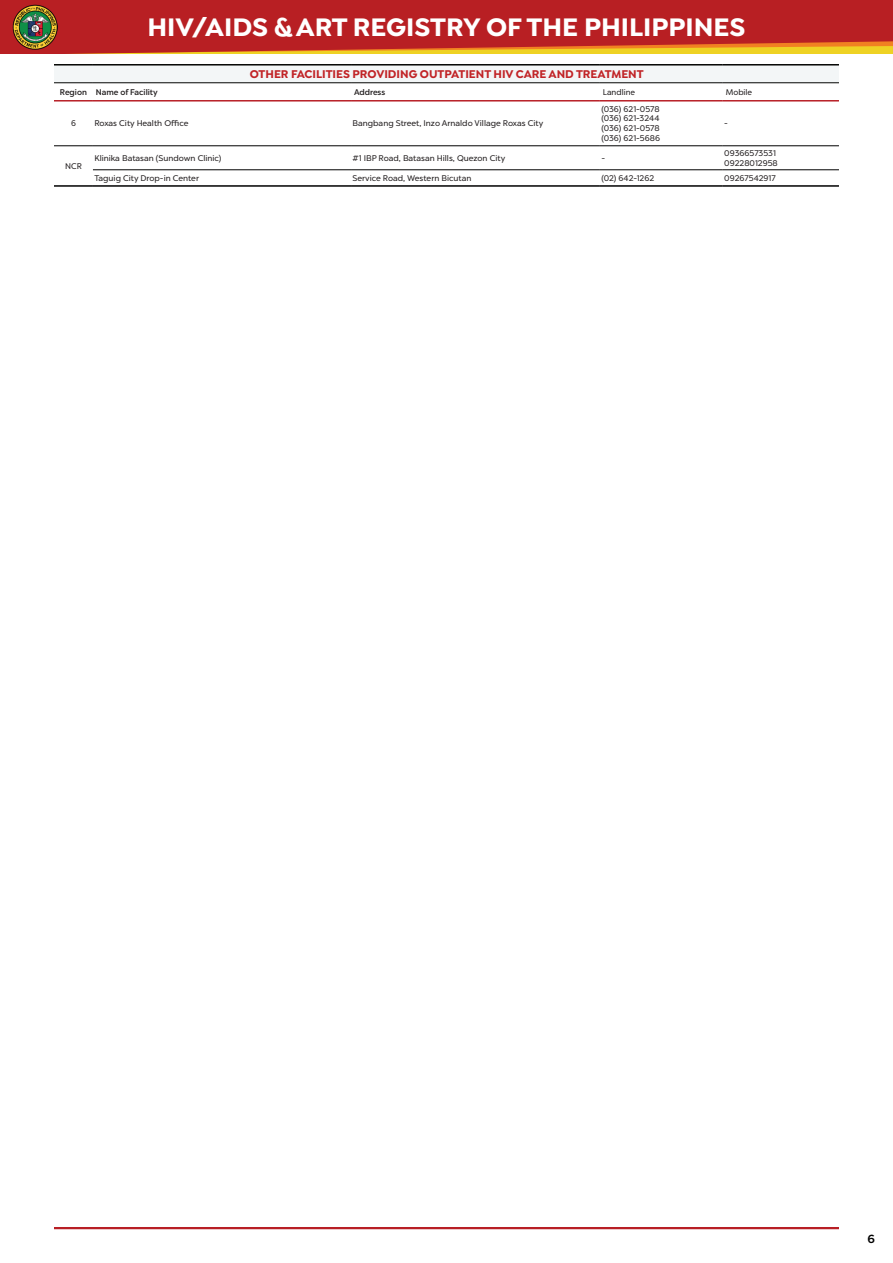
<style>
.page{position:relative;width:893px;height:1263px;background:#fff}
.page>*{position:absolute;margin:0;border:0;box-sizing:border-box;transform-origin:0 0}
.t1{font:700 27px "Isidora Sans";color:#fff}
.t2{font:700 12px "Isidora Sans";color:#c12427}
.t3{font:600 12px "Metropolis";color:#000}
.t4{font:8.25px/9.9px "Chronica Pro";color:#231f20;text-align:justify}
.t5{font:500 8.25px "Chronica Pro";color:#231f20}
</style>
<div class="page">
<hr style="left:54px;top:1227px;width:785px;height:2px;background:#b81f25">
<svg style="left:0;top:0;width:892px;height:54px;background:#be3022"></svg>
<div style="left:13px;top:5px;width:45px;height:46px;background:#b81f23"></div>
<img style="left:13px;top:5px;width:45px;height:45px">
<svg style="left:892px;top:0;width:1px;height:54px"></svg>
<div style="left:54px;top:65px;width:785px;height:18px;background:#f3f6f7"></div>
<hr style="left:54px;top:145px;width:39px;height:1px;background:#000">
<hr style="left:93px;top:145px;width:258px;height:1px;background:#000">
<hr style="left:351px;top:145px;width:249px;height:1px;background:#000">
<hr style="left:600px;top:145px;width:123px;height:1px;background:#000">
<hr style="left:723px;top:145px;width:116px;height:1px;background:#000">
<hr style="left:93px;top:170px;width:258px;height:1px;background:#000">
<hr style="left:351px;top:170px;width:249px;height:1px;background:#000">
<hr style="left:600px;top:170px;width:123px;height:1px;background:#000">
<hr style="left:723px;top:170px;width:116px;height:1px;background:#000">
<hr style="left:54px;top:185px;width:39px;height:2px;background:#000">
<hr style="left:93px;top:185px;width:258px;height:2px;background:#000">
<hr style="left:351px;top:185px;width:249px;height:2px;background:#000">
<hr style="left:600px;top:185px;width:123px;height:2px;background:#000">
<hr style="left:723px;top:185px;width:116px;height:2px;background:#000">
<hr style="left:54px;top:100px;width:39px;height:2px;background:#b81f26">
<hr style="left:93px;top:100px;width:258px;height:2px;background:#b81f26">
<hr style="left:351px;top:100px;width:249px;height:2px;background:#b81f26">
<hr style="left:600px;top:100px;width:123px;height:2px;background:#b81f26">
<hr style="left:723px;top:100px;width:116px;height:2px;background:#b81f26">
<hr style="left:54px;top:64px;width:39px;height:2px;background:#040503">
<hr style="left:93px;top:64px;width:258px;height:2px;background:#040503">
<hr style="left:351px;top:64px;width:249px;height:2px;background:#040503">
<hr style="left:600px;top:64px;width:123px;height:2px;background:#040503">
<hr style="left:723px;top:64px;width:116px;height:2px;background:#040503">
<hr style="left:54px;top:82px;width:39px;height:1px;background:#040503">
<hr style="left:93px;top:82px;width:258px;height:1px;background:#040503">
<hr style="left:351px;top:82px;width:249px;height:1px;background:#040503">
<hr style="left:600px;top:82px;width:123px;height:1px;background:#040503">
<hr style="left:723px;top:82px;width:116px;height:1px;background:#040503">
<h1 class="t1" style="left:147px;top:11px;width:600px">HIV/AIDS &amp; ART REGISTRY OF THE PHILIPPINES</h1>
<h2 class="t2" style="left:250px;top:66px;width:395px">OTHER FACILITIES PROVIDING OUTPATIENT HIV CARE AND TREATMENT</h2>
<p class="t5" style="left:60px;top:87px;width:99px">Region Name of Facility</p>
<p class="t5" style="left:354px;top:87px;width:33px">Address</p>
<p class="t4" style="left:603px;top:87px;width:34px">Landline</p>
<p class="t4" style="left:726px;top:87px;width:28px">Mobile</p>
<p class="t4" style="left:71px;top:119px;width:6px">6</p>
<p class="t4" style="left:94px;top:119px;width:95px">Roxas City Health Office</p>
<p class="t4" style="left:352px;top:119px;width:192px">Bangbang Street, Inzo Arnaldo Village Roxas City</p>
<p class="t4" style="left:601px;top:104px;width:60px">(036) 621-0578 (036) 621-3244 (036) 621-0578 (036) 621-5686</p>
<p class="t4" style="left:724px;top:119px;width:5px">-</p>
<p class="t4" style="left:65px;top:161px;width:18px">NCR</p>
<p class="t4" style="left:94px;top:153px;width:128px">Klinika Batasan (Sundown Clinic)</p>
<p class="t4" style="left:352px;top:153px;width:154px">#1 IBP Road, Batasan Hills, Quezon City</p>
<p class="t4" style="left:601px;top:153px;width:5px">-</p>
<p class="t4" style="left:724px;top:148px;width:55px">09366573531<br>09228012958</p>
<p class="t4" style="left:94px;top:173px;width:106px">Taguig City Drop-in Center</p>
<p class="t4" style="left:352px;top:173px;width:120px">Service Road, Western Bicutan</p>
<p class="t4" style="left:601px;top:173px;width:54px">(02) 642-1262</p>
<p class="t4" style="left:724px;top:173px;width:53px">09267542917</p>
<h2 class="t3" style="left:867px;top:1231px;width:9px">6</h2>
</div>
